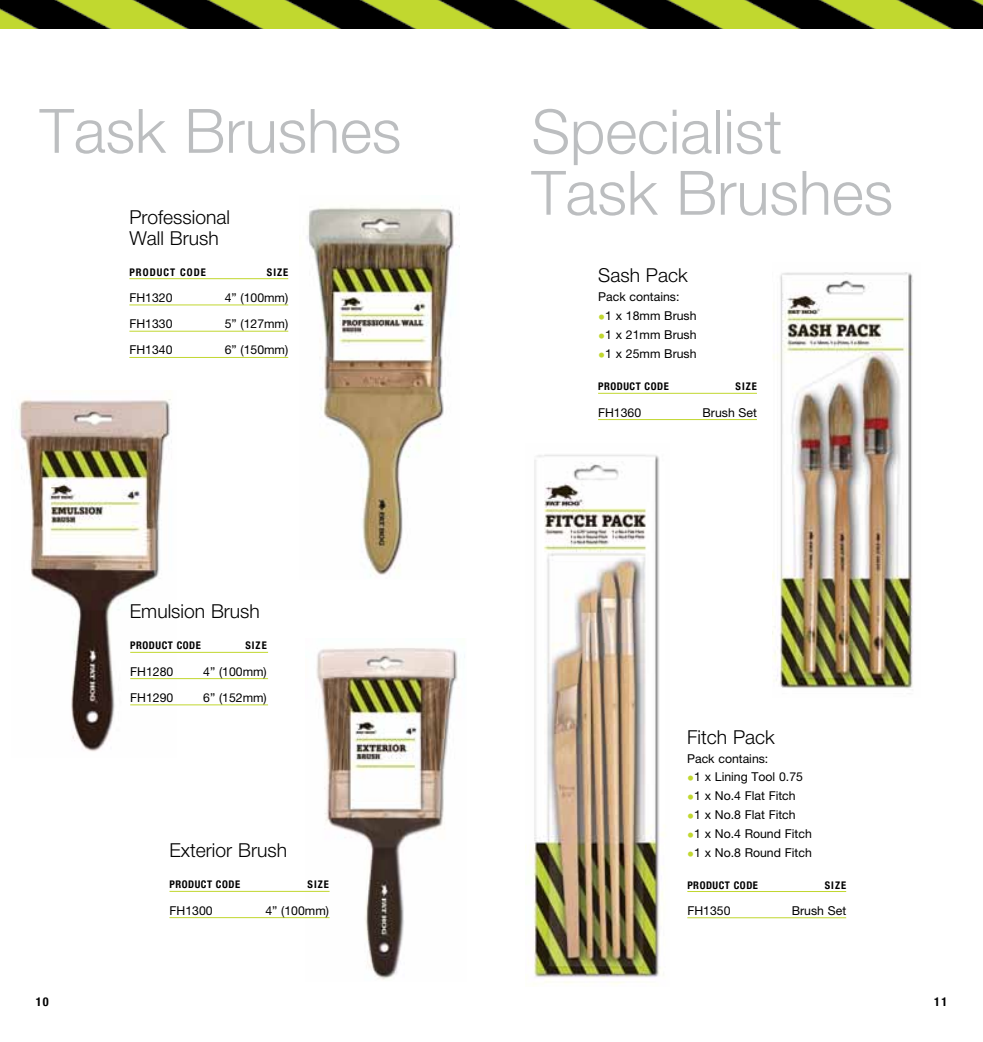
<style>
.page{position:relative;width:983px;height:1042px;background:#fff}
.page>*{position:absolute;margin:0;border:0;box-sizing:border-box;transform-origin:0 0}
.t1{font:300 61.25px/61.2px "Helvetica Neue";color:#bcbec0}
.t2{font:300 19.25px/21px "Helvetica Neue";color:#000}
.t3{font:12.25px "Helvetica Neue";color:#000}
.t4{font:700 condensed 12.25px "Helvetica Neue";color:#000}
.t5{font:700 condensed 10.5px "Helvetica Neue";letter-spacing:.05em;color:#000}
.t6{font:700 condensed 10.5px "Helvetica Neue";letter-spacing:.1em;color:#000}
.s1{font-weight:900;font-stretch:condensed;font-size:14px;color:#c1d72f}
</style>
<div class="page">
<img style="left:307px;top:205px;width:147px;height:372px">
<img style="left:16px;top:398px;width:161px;height:354px">
<img style="left:306px;top:648px;width:159px;height:332px">
<hr style="left:130px;top:652px;width:138px;height:1px;background:#c1d72f">
<hr style="left:130px;top:678px;width:138px;height:1px;background:#c1d72f">
<hr style="left:130px;top:704px;width:138px;height:1px;background:#c1d72f">
<hr style="left:169px;top:891px;width:160px;height:1px;background:#c1d72f">
<hr style="left:169px;top:917px;width:160px;height:1px;background:#c1d72f">
<hr style="left:129px;top:278px;width:159px;height:1px;background:#c1d72f">
<hr style="left:129px;top:304px;width:159px;height:1px;background:#c1d72f">
<hr style="left:129px;top:331px;width:159px;height:1px;background:#c1d72f">
<hr style="left:129px;top:357px;width:159px;height:1px;background:#c1d72f">
<hr style="left:598px;top:393px;width:158px;height:1px;background:#c1d72f">
<hr style="left:598px;top:419px;width:158px;height:1px;background:#c1d72f">
<img style="left:0;top:0;width:982px;height:28px">
<hr style="left:687px;top:891px;width:159px;height:1px;background:#c1d72f">
<hr style="left:687px;top:917px;width:159px;height:1px;background:#c1d72f">
<img style="left:528px;top:454px;width:136px;height:530px">
<img style="left:772px;top:272px;width:141px;height:416px">
<h1 class="t1" style="left:40px;top:99px;width:363px">Task Brushes</h1>
<h2 class="t2" style="left:129px;top:206px;width:102px">Professional<br>Wall Brush</h2>
<p class="t6" style="left:129px;top:266px;width:78px">PRODUCT CODE</p>
<p class="t5" style="left:267px;top:266px;width:22px">SIZE</p>
<p class="t3" style="left:129px;top:290px;width:45px">FH1320</p>
<p class="t3" style="left:225px;top:290px;width:65px">4” (100mm)</p>
<p class="t3" style="left:129px;top:316px;width:45px">FH1330</p>
<p class="t3" style="left:225px;top:316px;width:65px">5” (127mm)</p>
<p class="t3" style="left:129px;top:343px;width:45px">FH1340</p>
<p class="t3" style="left:225px;top:343px;width:65px">6” (150mm)</p>
<h2 class="t2" style="left:130px;top:600px;width:131px">Emulsion Brush</h2>
<p class="t5" style="left:130px;top:639px;width:72px">PRODUCT CODE</p>
<p class="t5" style="left:245px;top:639px;width:22px">SIZE</p>
<p class="t3" style="left:130px;top:664px;width:45px">FH1280</p>
<p class="t3" style="left:203px;top:664px;width:65px">4” (100mm)</p>
<p class="t3" style="left:130px;top:690px;width:45px">FH1290</p>
<p class="t3" style="left:203px;top:690px;width:65px">6” (152mm)</p>
<p class="t4" style="left:36px;top:994px;width:14px">10</p>
<h2 class="t2" style="left:169px;top:839px;width:119px">Exterior Brush</h2>
<p class="t5" style="left:169px;top:878px;width:72px">PRODUCT CODE</p>
<p class="t5" style="left:307px;top:878px;width:22px">SIZE</p>
<p class="t3" style="left:169px;top:903px;width:45px">FH1300</p>
<p class="t3" style="left:265px;top:903px;width:65px">4” (100mm)</p>
<h1 class="t1" style="left:531px;top:100px;width:363px">Specialist<br>Task Brushes</h1>
<h2 class="t2" style="left:598px;top:265px;width:91px">Sash Pack</h2>
<p class="t3" style="left:598px;top:290px;width:83px">Pack contains:</p>
<p class="t3" style="left:598px;top:309px;width:100px"><span class="s1">•</span>1 x 18mm Brush</p>
<p class="t3" style="left:598px;top:328px;width:100px"><span class="s1">•</span>1 x 21mm Brush</p>
<p class="t3" style="left:598px;top:347px;width:100px"><span class="s1">•</span>1 x 25mm Brush</p>
<p class="t5" style="left:598px;top:380px;width:72px">PRODUCT CODE</p>
<p class="t5" style="left:735px;top:380px;width:22px">SIZE</p>
<p class="t3" style="left:598px;top:405px;width:45px">FH1360</p>
<p class="t3" style="left:702px;top:405px;width:56px">Brush Set</p>
<h2 class="t2" style="left:687px;top:726px;width:89px">Fitch Pack</h2>
<p class="t3" style="left:687px;top:751px;width:83px">Pack contains:</p>
<p class="t3" style="left:687px;top:770px;width:117px"><span class="s1">•</span>1 x Lining Tool 0.75</p>
<p class="t3" style="left:687px;top:789px;width:110px"><span class="s1">•</span>1 x No.4 Flat Fitch</p>
<p class="t3" style="left:687px;top:808px;width:110px"><span class="s1">•</span>1 x No.8 Flat Fitch</p>
<p class="t3" style="left:687px;top:826px;width:126px"><span class="s1">•</span>1 x No.4 Round Fitch</p>
<p class="t3" style="left:687px;top:845px;width:126px"><span class="s1">•</span>1 x No.8 Round Fitch</p>
<p class="t5" style="left:687px;top:878px;width:72px">PRODUCT CODE</p>
<p class="t5" style="left:824px;top:878px;width:22px">SIZE</p>
<p class="t3" style="left:687px;top:903px;width:45px">FH1350</p>
<p class="t3" style="left:791px;top:903px;width:56px">Brush Set</p>
<p class="t4" style="left:934px;top:994px;width:14px">11</p>
</div>
